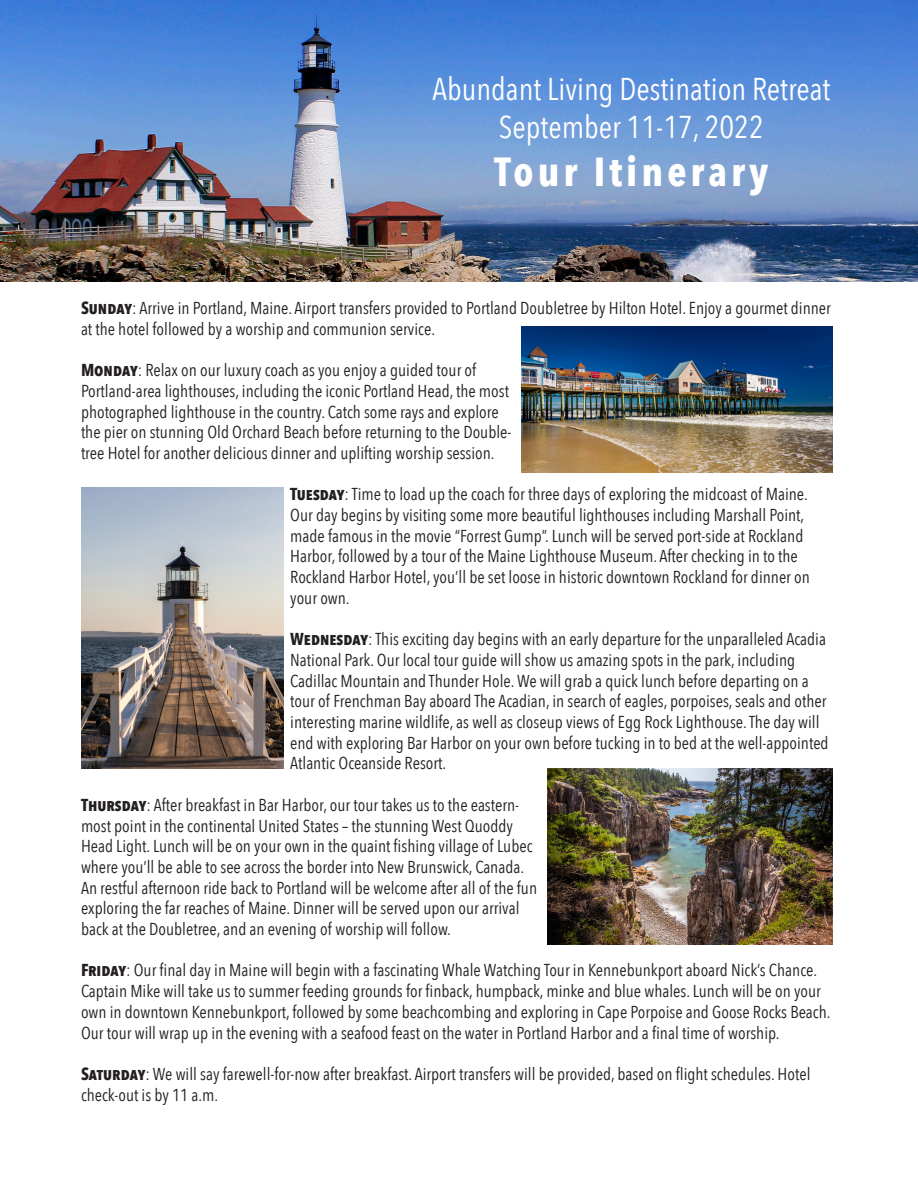
<style>
.page{position:relative;width:918px;height:1188px;background:#fff}
.page>*{position:absolute;margin:0;border:0;box-sizing:border-box;transform-origin:0 0}
.t1{font:700 40.5px "Avenir Next Condensed";letter-spacing:.1em;color:#fff}
.t2{font:31.5px "Avenir Next Condensed";color:#fff}
.t3{font:17.25px/20.7px "Avenir Next Condensed";color:#231f20}
.s1{font-weight:700}
</style>
<div class="page">
<img style="left:0;top:0;width:918px;height:282px">
<img style="left:81px;top:487px;width:203px;height:282px">
<img style="left:522px;top:327px;width:311px;height:146px">
<img style="left:548px;top:769px;width:285px;height:175px">
<p class="t2" style="left:432px;top:62px;width:399px">Abundant Living Destination Retreat</p>
<p class="t2" style="left:499px;top:100px;width:267px">September 11-17, 2022</p>
<p class="t1" style="left:494px;top:147px;width:276px">Tour Itinerary</p>
<p class="t3" style="left:81px;top:297px;width:752px"><span class="s1">Sunday</span>: Arrive in Portland, Maine. Airport transfers provided to Portland Doubletree by Hilton Hotel. Enjoy a gourmet dinner at the hotel followed by a worship and communion service.</p>
<p class="t3" style="left:81px;top:359px;width:432px"><span class="s1">Monday</span>: Relax on our luxury coach as you enjoy a guided tour of Portland-area lighthouses, including the iconic Portland Head, the most photographed lighthouse in the country. Catch some rays and explore the pier on stunning Old Orchard Beach before returning to the Double&shy;tree Hotel for another delicious dinner and uplifting worship session.</p>
<p class="t3" style="left:290px;top:483px;width:521px"><span class="s1">Tuesday</span>: Time to load up the coach for three days of exploring the midcoast of Maine.<br>Our day begins by visiting some more beautiful lighthouses including Marshall Point, made famous in the movie “Forrest Gump”. Lunch will be served port-side at Rockland Harbor, followed by a tour of the Maine Lighthouse Museum. After checking in to the Rockland Harbor Hotel, you’ll be set loose in historic downtown Rockland for dinner on your own.</p>
<p class="t3" style="left:290px;top:628px;width:540px"><span class="s1">Wednesday</span>: This exciting day begins with an early departure for the unparalleled Acadia National Park. Our local tour guide will show us amazing spots in the park, including Cadillac Mountain and Thunder Hole. We will grab a quick lunch before departing on a tour of Frenchman Bay aboard The Acadian, in search of eagles, porpoises, seals and other interesting marine wildlife, as well as closeup views of Egg Rock Lighthouse. The day will end with exploring Bar Harbor on your own before tucking in to bed at the well-appointed Atlantic Oceanside Resort.</p>
<p class="t3" style="left:81px;top:794px;width:458px"><span class="s1">Thursday</span>: After breakfast in Bar Harbor, our tour takes us to the eastern&shy;most point in the continental United States – the stunning West Quoddy Head Light. Lunch will be on your own in the quaint fishing village of Lubec where you’ll be able to see across the border into New Brunswick, Canada.<br>An restful afternoon ride back to Portland will be welcome after all of the fun exploring the far reaches of Maine. Dinner will be served upon our arrival back at the Doubletree, and an evening of worship will follow.</p>
<p class="t3" style="left:81px;top:959px;width:751px"><span class="s1">Friday</span>: Our final day in Maine will begin with a fascinating Whale Watching Tour in Kennebunkport aboard Nick’s Chance.<br>Captain Mike will take us to summer feeding grounds for finback, humpback, minke and blue whales. Lunch will be on your own in downtown Kennebunkport, followed by some beachcombing and exploring in Cape Porpoise and Goose Rocks Beach.<br>Our tour will wrap up in the evening with a seafood feast on the water in Portland Harbor and a final time of worship.</p>
<p class="t3" style="left:81px;top:1063px;width:731px"><span class="s1">Saturday</span>: We will say farewell-for-now after breakfast. Airport transfers will be provided, based on flight schedules. Hotel check-out is by 11 a.m.</p>
</div>
